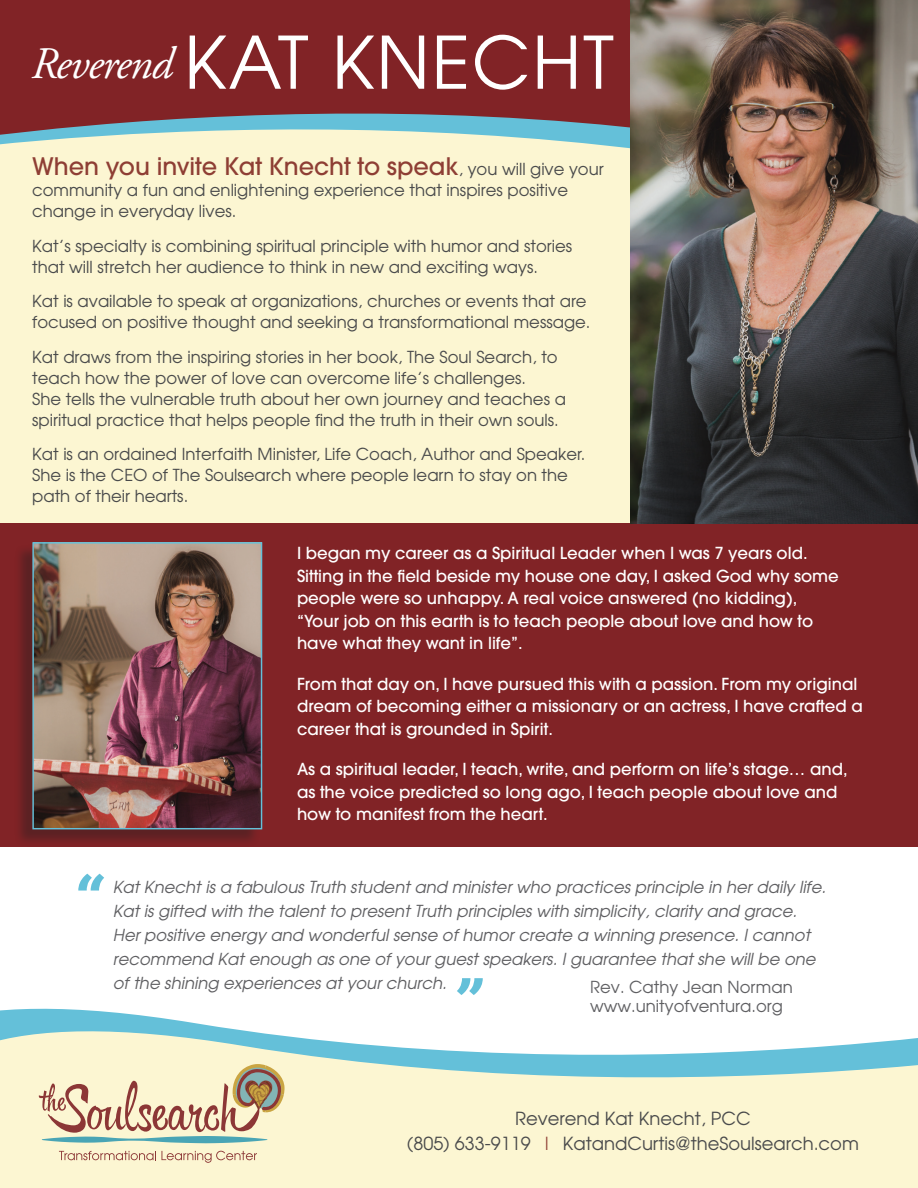
<style>
.page{position:relative;width:918px;height:1188px;background:#fff}
.page>*{position:absolute;margin:0;border:0;box-sizing:border-box;transform-origin:0 0}
.t1{font:72px "Avant Garde";letter-spacing:.025em;color:#fff}
.t2{font:600 71.7px "Foundry Sterling";color:#64c0d9}
.t3{font:500 24px "Avant Garde";color:#8e3e34}
.t4{font:18px/25.5px "Avant Garde";color:#494a4b;text-align:center}
.t5{font:16.5px/21px "Avant Garde";color:#494a4b}
.t6{font:500 16.5px/22.5px "Avant Garde";color:#fff}
.t7{font:italic 16.5px/24px "Avant Garde";color:#5f5f62}
.t8{font:16.5px/19.5px "Avant Garde";color:#5f5f62}
.s1{font-family:"Adobe Garamond";font-style:italic;font-size:45px}
.s2{font-weight:400;font-size:16.5px;color:#494a4b}
.s3{color:#8e3e34}
</style>
<div class="page">
<div style="left:0;top:97px;width:918px;height:427px;background:#fcf6d2"></div>
<div style="left:0;top:523px;width:918px;height:324px;background:#812326"></div>
<svg style="left:0;top:1008px;width:918px;height:180px"></svg>
<svg style="left:0;top:0;width:631px;height:228px;fill:#812326"></svg>
<svg style="left:59px;top:1151px;width:198px;height:12px;background:#e5d0b3"></svg>
<img style="left:631px;top:0;width:287px;height:524px">
<div style="left:14px;top:544px;width:246px;height:303px;background:#231f20;opacity:.4"></div>
<img style="left:34px;top:544px;width:226px;height:283px">
<div style="left:32px;top:542px;width:230px;height:287px;border:1px solid #64c0d9"></div>
<svg style="left:39px;top:1064px;width:246px;height:79px;background:#d8ccb0"></svg>
<h1 class="t1" style="left:31px;top:18px;width:584px"><span class="s1">Reverend</span> KAT KNECHT</h1>
<h3 class="t3" style="left:32px;top:151px;width:573px">When you invite Kat Knecht to speak<span class="s2">, you will give your</span></h3>
<p class="t5" style="left:32px;top:179px;width:537px">community a fun and enlightening experience that inspires positive change in everyday lives.</p>
<p class="t5" style="left:32px;top:235px;width:542px">Kat’s specialty is combining spiritual principle with humor and stories that will stretch her audience to think in new and exciting ways.</p>
<p class="t5" style="left:32px;top:290px;width:560px">Kat is available to speak at organizations, churches or events that are focused on positive thought and seeking a transformational message.</p>
<p class="t5" style="left:32px;top:346px;width:535px">Kat draws from the inspiring stories in her book, The Soul Search, to teach how the power of love can overcome life’s challenges.<br>She tells the vulnerable truth about her own journey and teaches a spiritual practice that helps people find the truth in their own souls.</p>
<p class="t5" style="left:32px;top:443px;width:555px">Kat is an ordained Interfaith Minister, Life Coach, Author and Speaker.<br>She is the CEO of The Soulsearch where people learn to stay on the path of their hearts.</p>
<p class="t6" style="left:297px;top:542px;width:543px">I began my career as a Spiritual Leader when I was 7 years old.<br>Sitting in the field beside my house one day, I asked God why some people were so unhappy. A real voice answered (no kidding), “Your job on this earth is to teach people about love and how to have what they want in life”.</p>
<p class="t6" style="left:297px;top:673px;width:567px">From that day on, I have pursued this with a passion. From my original dream of becoming either a missionary or an actress, I have crafted a career that is grounded in Spirit.</p>
<p class="t6" style="left:297px;top:758px;width:552px">As a spiritual leader, I teach, write, and perform on life’s stage… and, as the voice predicted so long ago, I teach people about love and how to manifest from the heart.</p>
<h2 class="t2" style="left:75px;top:856px;width:33px">“</h2>
<p class="t7" style="left:113px;top:875px;width:715px">Kat Knecht is a fabulous Truth student and minister who practices principle in her daily life.<br>Kat is gifted with the talent to present Truth principles with simplicity, clarity and grace.<br>Her positive energy and wonderful sense of humor create a winning presence. I cannot recommend Kat enough as one of your guest speakers. I guarantee that she will be one of the shining experiences at your church.</p>
<h2 class="t2" style="left:454px;top:960px;width:33px">”</h2>
<p class="t8" style="left:590px;top:977px;width:204px">Rev. Cathy Jean Norman www.unityofventura.org</p>
<p class="t4" style="left:407px;top:1105px;width:454px">Reverend Kat Knecht, PCC<br>(805) 633-9119 <span class="s3">|</span> KatandCurtis@theSoulsearch.com</p>
</div>
